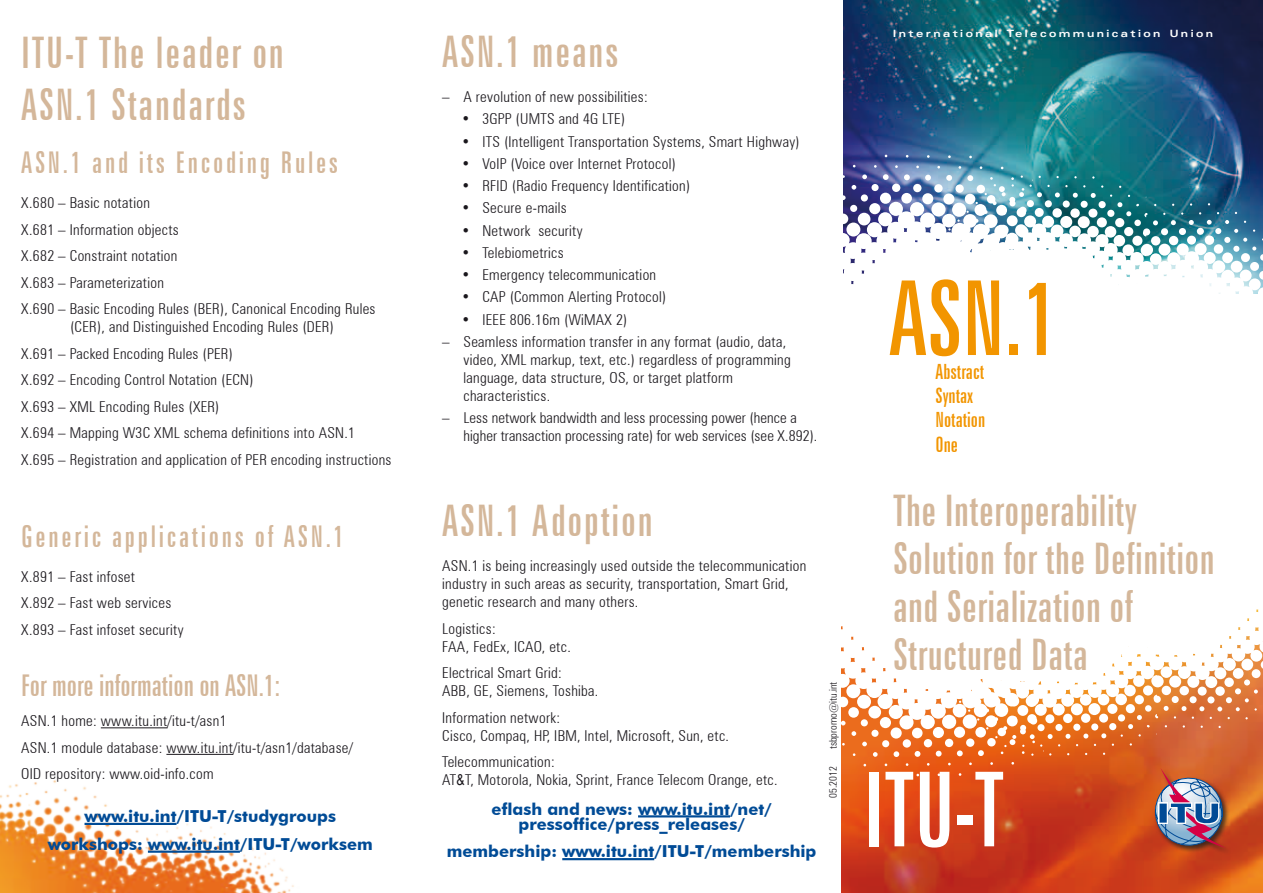
<style>
.page{position:relative;width:1263px;height:893px;background:#fff}
.page>*{position:absolute;margin:0;border:0;box-sizing:border-box;transform-origin:0 0}
.t1{font:extra-condensed 103.5px "Zurich BT";color:#f29500}
.t2{font:extra-condensed 103.5px "Zurich BT";color:#fff}
.t3{font:extra-condensed 43.65px/48px "Zurich BT";letter-spacing:.01em;color:#d4b79a}
.t4{font:extra-condensed 43.65px/52.3px "Zurich BT";letter-spacing:.04em;color:#d4b79a}
.t5{font:extra-condensed 30px "Zurich BT";letter-spacing:.09em;color:#d4b79a}
.t6{font:extra-condensed 30px "Zurich BT";color:#d4b79a}
.t7{font:extra-condensed 21px/24.5px "Zurich BT";color:#f29500}
.t8{font:700 16.5px/15px "Futura BT";color:#004b96;text-align:center}
.t9{font:300 condensed 15px/26.5px "Zurich BT";letter-spacing:.02em;color:#1a171c}
.t10{font:300 condensed 10.5px "Zurich BT";color:#1a171c}
.t11{font:700 expanded 10.05px "Univers";letter-spacing:.245em;color:#fff}
.s1{font-family:"Arial Narrow";font-weight:400;font-stretch:normal}
</style>
<div class="page">
<img style="left:844px;top:0;width:419px;height:155px">
<img style="left:842px;top:777px;width:421px;height:116px">
<svg style="left:841px;top:609px;width:422px;height:168px"></svg>
<img style="left:843px;top:155px;width:420px;height:139px">
<div style="left:1154px;top:767px;width:78px;height:88px;background:#1a171c;opacity:.75"></div>
<img style="left:1150px;top:768px;width:78px;height:83px">
<hr style="left:101px;top:727px;width:67px;height:1px;background:#1a171c">
<hr style="left:166px;top:754px;width:67px;height:1px;background:#1a171c">
<img style="left:0;top:780px;width:294px;height:113px">
<hr style="left:638px;top:815px;width:92px;height:2px;background:#004b96">
<hr style="left:562px;top:858px;width:92px;height:2px;background:#004b96">
<hr style="left:85px;top:823px;width:92px;height:2px;background:#004b96">
<hr style="left:148px;top:850px;width:92px;height:3px;background:#004b96">
<h2 class="t4" style="left:21px;top:27px;width:264px">ITU-T The leader on<br>ASN.1 Standards</h2>
<h3 class="t5" style="left:21px;top:145px;width:318px">ASN.1 and its Encoding Rules</h3>
<p class="t9" style="left:21px;top:189px;width:356px">X.680 – Basic notation<br>X.681 – Information objects<br>X.682 – Constraint notation<br>X.683 – Parameterization<br>X.690 – Basic Encoding Rules (BER), Canonical Encoding Rules</p>
<p class="t9" style="left:21px;top:313px;width:372px;text-indent:49px">(CER), and Distinguished Encoding Rules (DER)<br>X.691 – Packed Encoding Rules (PER)<br>X.692 – Encoding Control Notation (ECN)<br>X.693 – XML Encoding Rules (XER)<br>X.694 – Mapping W3C XML schema definitions into ASN.1<br>X.695 – Registration and application of PER encoding instructions</p>
<h3 class="t5" style="left:21px;top:519px;width:324px">Generic applications of ASN.1</h3>
<p class="t9" style="left:21px;top:563px;width:164px">X.891 – Fast infoset<br>X.892 – Fast web services<br>X.893 – Fast infoset security</p>
<h3 class="t6" style="left:21px;top:668px;width:261px">For more information on ASN.1:</h3>
<p class="t9" style="left:21px;top:708px;width:333px">ASN.1 home: www.itu.int/itu-t/asn1<br>ASN.1 module database: www.itu.int/itu-t/asn1/database/<br>OID repository: www.oid-info.com</p>
<p class="t8" style="left:48px;top:802px;width:327px;line-height:27.8px">www.itu.int/ITU-T/studygroups workshops: www.itu.int/ITU-T/worksem</p>
<h2 class="t4" style="left:442px;top:26px;width:178px">ASN.1 means</h2>
<p class="t9" style="left:442px;top:83px;width:207px">– A revolution of new possibilities:</p>
<p class="t9" style="left:461px;top:106px;width:165px">• 3GPP (UMTS and 4G LTE)</p>
<p class="t9" style="left:461px;top:128px;width:340px">• ITS (Intelligent Transportation Systems, Smart Highway)</p>
<p class="t9" style="left:461px;top:150px;width:216px">• VoIP (Voice over Internet Protocol)</p>
<p class="t9" style="left:461px;top:172px;width:230px">• RFID (Radio Frequency Identification)</p>
<p class="t9" style="left:461px;top:195px;width:107px">• Secure e-mails</p>
<p class="t9" style="left:461px;top:217px;width:123px">• Network security</p>
<p class="t9" style="left:461px;top:239px;width:104px">• Telebiometrics</p>
<p class="t9" style="left:461px;top:261px;width:196px">• Emergency telecommunication</p>
<p class="t9" style="left:461px;top:284px;width:206px">• CAP (Common Alerting Protocol)</p>
<p class="t9" style="left:461px;top:306px;width:167px">• IEEE 806.16m (WiMAX 2)</p>
<p class="t9" style="left:463px;top:332px;width:329px;line-height:18px;text-indent:-21px">– Seamless information transfer in any format (audio, data, video, XML markup, text, etc.) regardless of programming language, data structure, OS, or target platform characteristics.</p>
<p class="t9" style="left:463px;top:409px;width:355px;line-height:18px;text-indent:-21px">– Less network bandwidth and less processing power (hence a higher transaction processing rate) for web services (see X.892).</p>
<h2 class="t4" style="left:442px;top:495px;width:212px">ASN.1 Adoption</h2>
<p class="t9" style="left:442px;top:557px;width:366px;line-height:18px">ASN.1 is being increasingly used outside the telecommunication industry in such areas as security, transportation, Smart Grid, genetic research and many others.</p>
<p class="t9" style="left:442px;top:619px;width:130px;line-height:18px">Logistics:<br>FAA, FedEx, ICAO, etc.</p>
<p class="t9" style="left:442px;top:664px;width:158px;line-height:18px">Electrical Smart Grid:<br>ABB, GE, Siemens, Toshiba.</p>
<p class="t9" style="left:442px;top:708px;width:288px;line-height:18px">Information network:<br>Cisco, Compaq, HP, IBM, Intel, Microsoft, Sun, etc.</p>
<p class="t9" style="left:442px;top:753px;width:337px;line-height:18px">Telecommunication:<br>AT<span class="s1">&amp;</span>T, Motorola, Nokia, Sprint, France Telecom Orange, etc.</p>
<p class="t8" style="left:492px;top:801px;width:282px">eflash and news: www.itu.int/net/ pressoffice/press_releases/</p>
<p class="t8" style="left:447px;top:844px;width:371px">membership: www.itu.int/ITU-T/membership</p>
<p class="t10" style="left:827px;top:749px;width:69px;rotate:-90deg">tsbpromo@itu.int</p>
<p class="t10" style="left:827px;top:798px;width:33px;rotate:-90deg">05.2012</p>
<p class="t11" style="left:893px;top:28px;width:322px">International Telecommunication Union</p>
<h1 class="t1" style="left:889px;top:260px;width:172px">ASN.1</h1>
<h3 class="t7" style="left:935px;top:360px;width:51px">Abstract<br>Syntax<br>Notation<br>One</h3>
<h2 class="t3" style="left:893px;top:487px;width:323px">The Interoperability<br>Solution for the Definition and Serialization of<br>Structured Data</h2>
<h1 class="t2" style="left:863px;top:751px;width:143px">ITU-T</h1>
</div>
